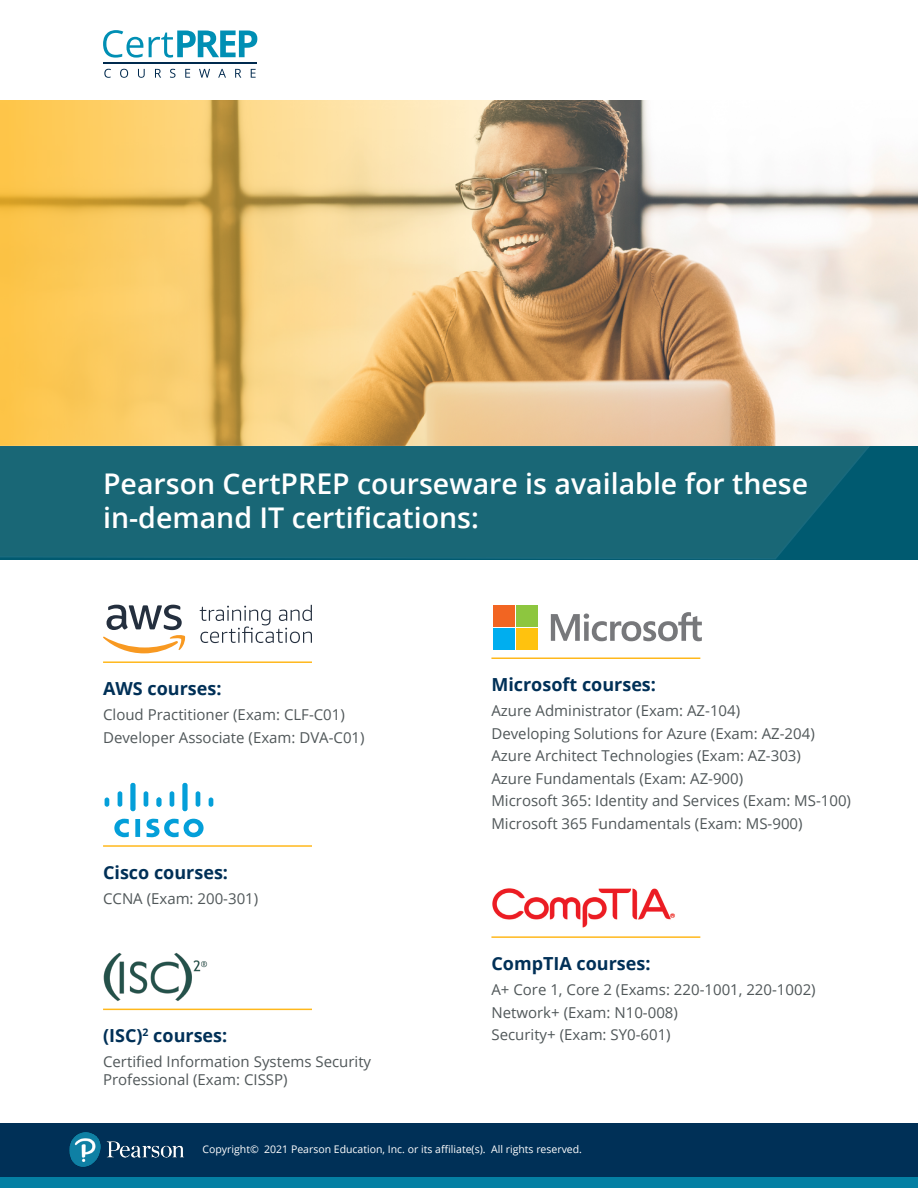
<style>
.page{position:relative;width:918px;height:1188px;background:#fff}
.page>*{position:absolute;margin:0;border:0;box-sizing:border-box;transform-origin:0 0}
.t1{font:600 28.5px/34.2px "Open Sans";color:#fff}
.t2{font:700 18px "Open Sans";color:#003057}
.t3{font:15px/22.6px "Open Sans";color:#505759}
.t4{font:10.5px "Open Sans";color:#fff}
</style>
<div class="page">
<img style="left:650px;top:152px;width:268px;height:294px">
<img style="left:0;top:100px;width:650px;height:344px">
<svg style="left:103px;top:30px;width:40px;height:28px"></svg>
<svg style="left:149px;top:31px;width:108px;height:27px"></svg>
<svg style="left:104px;top:69px;width:7px;height:9px"></svg>
<svg style="left:120px;top:69px;width:8px;height:9px"></svg>
<svg style="left:138px;top:69px;width:7px;height:9px"></svg>
<svg style="left:155px;top:69px;width:6px;height:9px"></svg>
<svg style="left:170px;top:69px;width:5px;height:9px"></svg>
<svg style="left:185px;top:69px;width:5px;height:9px"></svg>
<svg style="left:199px;top:69px;width:11px;height:9px"></svg>
<svg style="left:218px;top:69px;width:8px;height:9px"></svg>
<svg style="left:235px;top:69px;width:6px;height:9px"></svg>
<svg style="left:251px;top:69px;width:5px;height:9px"></svg>
<hr style="left:103px;top:63px;width:154px;height:1px;background:#002a4e">
<div style="left:0;top:1124px;width:918px;height:55px;background:#003057"></div>
<div style="left:0;top:1178px;width:918px;height:10px;background:#047fa3"></div>
<img style="left:69px;top:1132px;width:115px;height:35px">
<hr style="left:491px;top:936px;width:209px;height:2px;background:#ffb81c">
<hr style="left:103px;top:661px;width:209px;height:2px;background:#ffb81c">
<hr style="left:491px;top:658px;width:209px;height:1px;background:#ffb81c">
<img style="left:492px;top:888px;width:183px;height:40px">
<svg style="left:103px;top:605px;width:83px;height:48px"></svg>
<svg style="left:200px;top:605px;width:112px;height:38px"></svg>
<svg style="left:551px;top:612px;width:151px;height:29px"></svg>
<div style="left:493px;top:605px;width:21px;height:21px;background:#f26522"></div>
<div style="left:516px;top:605px;width:21px;height:21px;background:#8dc63f"></div>
<div style="left:493px;top:629px;width:21px;height:21px;background:#00aeef"></div>
<div style="left:516px;top:629px;width:21px;height:21px;background:#ffc20e"></div>
<div style="left:0;top:446px;width:918px;height:114px;background:#005a70"></div>
<svg style="left:0;top:444px;width:872px;height:116px;background:#1a6776"></svg>
<hr style="left:103px;top:1009px;width:209px;height:1px;background:#ffb81c">
<img style="left:104px;top:952px;width:104px;height:49px">
<hr style="left:103px;top:845px;width:209px;height:2px;background:#ffb81c">
<svg style="left:114px;top:819px;width:15px;height:18px"></svg>
<svg style="left:135px;top:819px;width:69px;height:18px"></svg>
<svg style="left:105px;top:783px;width:108px;height:28px"></svg>
<h1 class="t1" style="left:103px;top:466px;width:707px">Pearson CertPREP courseware is available for these in-demand IT certifications:</h1>
<p class="t2" style="left:103px;top:676px;width:120px">AWS courses:</p>
<p class="t3" style="left:103px;top:703px;width:263px">Cloud Practitioner (Exam: CLF-C01)<br>Developer Associate (Exam: DVA-C01)</p>
<p class="t2" style="left:103px;top:860px;width:127px">Cisco courses:</p>
<p class="t3" style="left:103px;top:887px;width:157px">CCNA (Exam: 200-301)</p>
<p class="t2" style="left:103px;top:1023px;width:126px">(ISC)<sup>2</sup> courses:</p>
<p class="t3" style="left:103px;top:1052px;width:270px;line-height:18px">Certified Information Systems Security<br>Professional (Exam: CISSP)</p>
<p class="t2" style="left:491px;top:672px;width:166px">Microsoft courses:</p>
<p class="t3" style="left:491px;top:699px;width:361px">Azure Administrator (Exam: AZ-104)<br>Developing Solutions for Azure (Exam: AZ-204)<br>Azure Architect Technologies (Exam: AZ-303)<br>Azure Fundamentals (Exam: AZ-900)<br>Microsoft 365: Identity and Services (Exam: MS-100)<br>Microsoft 365 Fundamentals (Exam: MS-900)</p>
<p class="t2" style="left:491px;top:951px;width:161px">CompTIA courses:</p>
<p class="t3" style="left:491px;top:978px;width:326px">A+ Core 1, Core 2 (Exams: 220-1001, 220-1002)<br>Network+ (Exam: N10-008)<br>Security+ (Exam: SY0-601)</p>
<p class="t4" style="left:203px;top:1142px;width:381px">Copyright© 2021 Pearson Education, Inc. or its affiliate(s). All rights reserved.</p>
</div>
